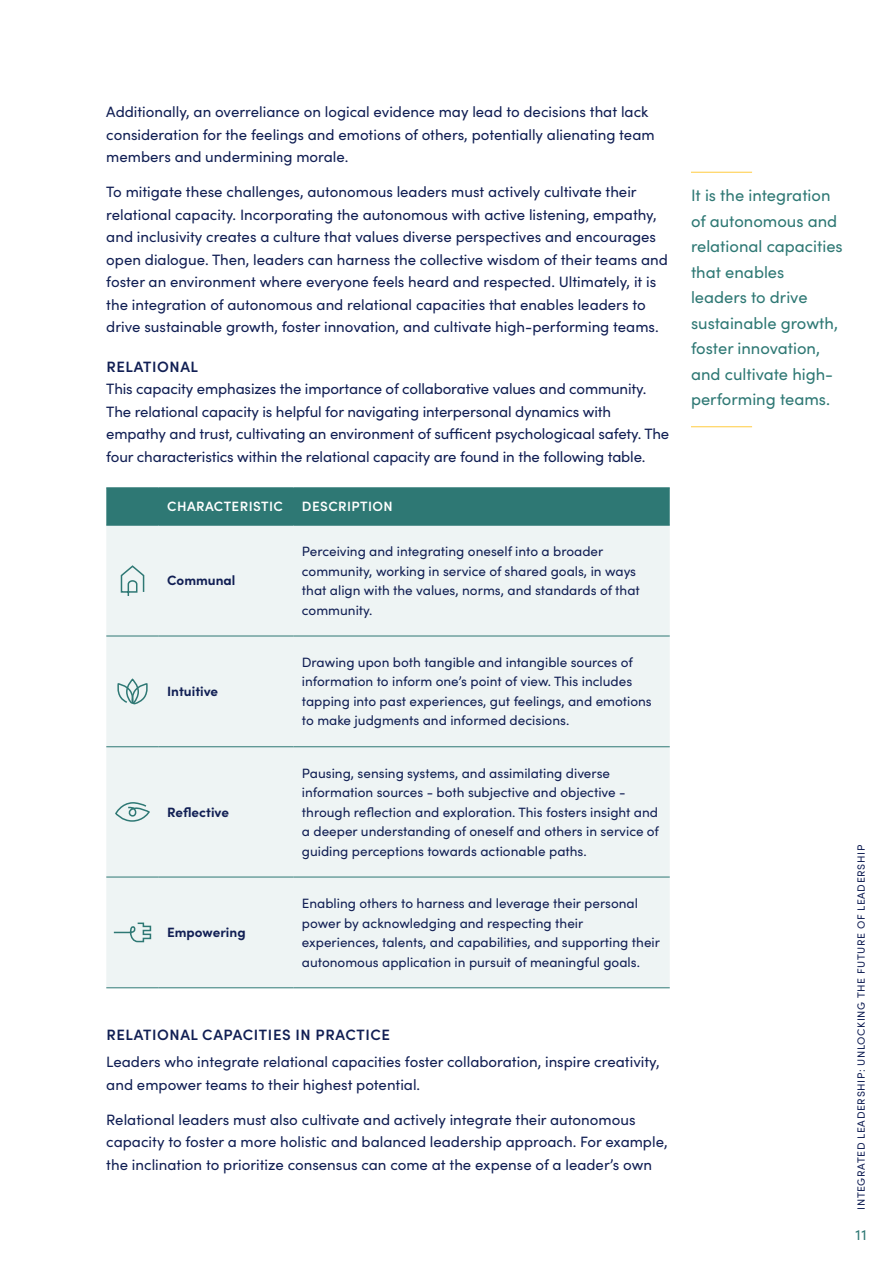
<style>
.page{position:relative;width:893px;height:1263px;background:#fff}
.page>*{position:absolute;margin:0;border:0;box-sizing:border-box;transform-origin:0 0}
.t1{font:16.5px/25.5px "Sofia Pro";color:#2e7874}
.t2{font:15px/22.5px "Sofia Pro";color:#111f54}
.t3{font:600 15px "Sofia Pro";letter-spacing:.04em;color:#111f54}
.t4{font:15px "Sofia Pro";color:#2e7874}
.t5{font:13.5px/19.5px "Sofia Pro";color:#111f54}
.t6{font:700 13.5px "Sofia Pro";color:#111f54}
.t7{font:600 13.5px "Sofia Pro";letter-spacing:.03em;color:#fff}
.t8{font:10.5px "Sofia Pro";letter-spacing:.06em;color:#111f54}
</style>
<div class="page">
<div style="left:106px;top:488px;width:564px;height:37px;background:#2e7874"></div>
<div style="left:106px;top:526px;width:564px;height:461px;background:#eef4f4"></div>
<hr style="left:106px;top:487px;width:53px;height:1px;background:#2e7874">
<hr style="left:159px;top:487px;width:134px;height:1px;background:#2e7874">
<hr style="left:293px;top:487px;width:377px;height:1px;background:#2e7874">
<hr style="left:106px;top:525px;width:53px;height:1px;background:#2e7874">
<hr style="left:159px;top:525px;width:134px;height:1px;background:#2e7874">
<hr style="left:293px;top:525px;width:377px;height:1px;background:#2e7874">
<hr style="left:106px;top:636px;width:53px;height:1px;background:#2e7874">
<hr style="left:159px;top:636px;width:134px;height:1px;background:#2e7874">
<hr style="left:293px;top:636px;width:377px;height:1px;background:#2e7874">
<hr style="left:106px;top:746px;width:53px;height:1px;background:#2e7874">
<hr style="left:159px;top:746px;width:134px;height:1px;background:#2e7874">
<hr style="left:293px;top:746px;width:377px;height:1px;background:#2e7874">
<hr style="left:106px;top:877px;width:53px;height:1px;background:#2e7874">
<hr style="left:159px;top:877px;width:134px;height:1px;background:#2e7874">
<hr style="left:293px;top:877px;width:377px;height:1px;background:#2e7874">
<hr style="left:106px;top:987px;width:53px;height:1px;background:#2e7874">
<hr style="left:159px;top:987px;width:134px;height:1px;background:#2e7874">
<hr style="left:293px;top:987px;width:377px;height:1px;background:#2e7874">
<svg style="left:120px;top:564px;width:25px;height:33px"></svg>
<svg style="left:115px;top:679px;width:33px;height:27px"></svg>
<svg style="left:114px;top:801px;width:36px;height:21px"></svg>
<svg style="left:112px;top:922px;width:40px;height:21px"></svg>
<hr style="left:691px;top:426px;width:61px;height:1px;background:#ffcb3e">
<hr style="left:691px;top:172px;width:61px;height:1px;background:#ffcb3e">
<p class="t2" style="left:106px;top:100px;width:550px">Additionally, an overreliance on logical evidence may lead to decisions that lack consideration for the feelings and emotions of others, potentially alienating team members and undermining morale.</p>
<p class="t2" style="left:106px;top:180px;width:563px">To mitigate these challenges, autonomous leaders must actively cultivate their relational capacity. Incorporating the autonomous with active listening, empathy, and inclusivity creates a culture that values diverse perspectives and encourages open dialogue. Then, leaders can harness the collective wisdom of their teams and foster an environment where everyone feels heard and respected. Ultimately, it is the integration of autonomous and relational capacities that enables leaders to drive sustainable growth, foster innovation, and cultivate high-performing teams.</p>
<p class="t3" style="left:106px;top:355px;width:93px">RELATIONAL</p>
<p class="t2" style="left:106px;top:377px;width:565px">This capacity emphasizes the importance of collaborative values and community.<br>The relational capacity is helpful for navigating interpersonal dynamics with empathy and trust, cultivating an environment of sufficent psychologicaal safety. The four characteristics within the relational capacity are found in the following table.</p>
<p class="t7" style="left:167px;top:496px;width:117px">CHARACTERISTIC</p>
<p class="t7" style="left:302px;top:496px;width:92px">DESCRIPTION</p>
<p class="t6" style="left:167px;top:570px;width:70px">Communal</p>
<p class="t6" style="left:167px;top:681px;width:52px">Intuitive</p>
<p class="t6" style="left:167px;top:802px;width:63px">Reflective</p>
<p class="t6" style="left:167px;top:922px;width:80px">Empowering</p>
<p class="t5" style="left:302px;top:541px;width:339px">Perceiving and integrating oneself into a broader community, working in service of shared goals, in ways that align with the values, norms, and standards of that community.</p>
<p class="t5" style="left:302px;top:652px;width:351px">Drawing upon both tangible and intangible sources of information to inform one’s point of view. This includes tapping into past experiences, gut feelings, and emotions to make judgments and informed decisions.</p>
<p class="t5" style="left:302px;top:762px;width:359px">Pausing, sensing systems, and assimilating diverse information sources - both subjective and objective - through reflection and exploration. This fosters insight and a deeper understanding of oneself and others in service of guiding perceptions towards actionable paths.</p>
<p class="t5" style="left:302px;top:893px;width:360px">Enabling others to harness and leverage their personal power by acknowledging and respecting their experiences, talents, and capabilities, and supporting their autonomous application in pursuit of meaningful goals.</p>
<p class="t3" style="left:106px;top:1024px;width:285px">RELATIONAL CAPACITIES IN PRACTICE</p>
<p class="t2" style="left:106px;top:1050px;width:555px">Leaders who integrate relational capacities foster collaboration, inspire creativity, and empower teams to their highest potential.</p>
<p class="t2" style="left:106px;top:1107px;width:563px">Relational leaders must also cultivate and actively integrate their autonomous capacity to foster a more holistic and balanced leadership approach. For example, the inclination to prioritize consensus can come at the expense of a leader’s own</p>
<p class="t1" style="left:691px;top:182px;width:153px">It is the integration of autonomous and relational capacities that enables leaders to drive sustainable growth, foster innovation, and cultivate high&shy;performing teams.</p>
<p class="t8" style="left:853px;top:1210px;width:366px;rotate:-90deg">INTEGRATED LEADERSHIP: UNLOCKING THE FUTURE OF LEADERSHIP</p>
<p class="t4" style="left:855px;top:1224px;width:13px">11</p>
</div>
